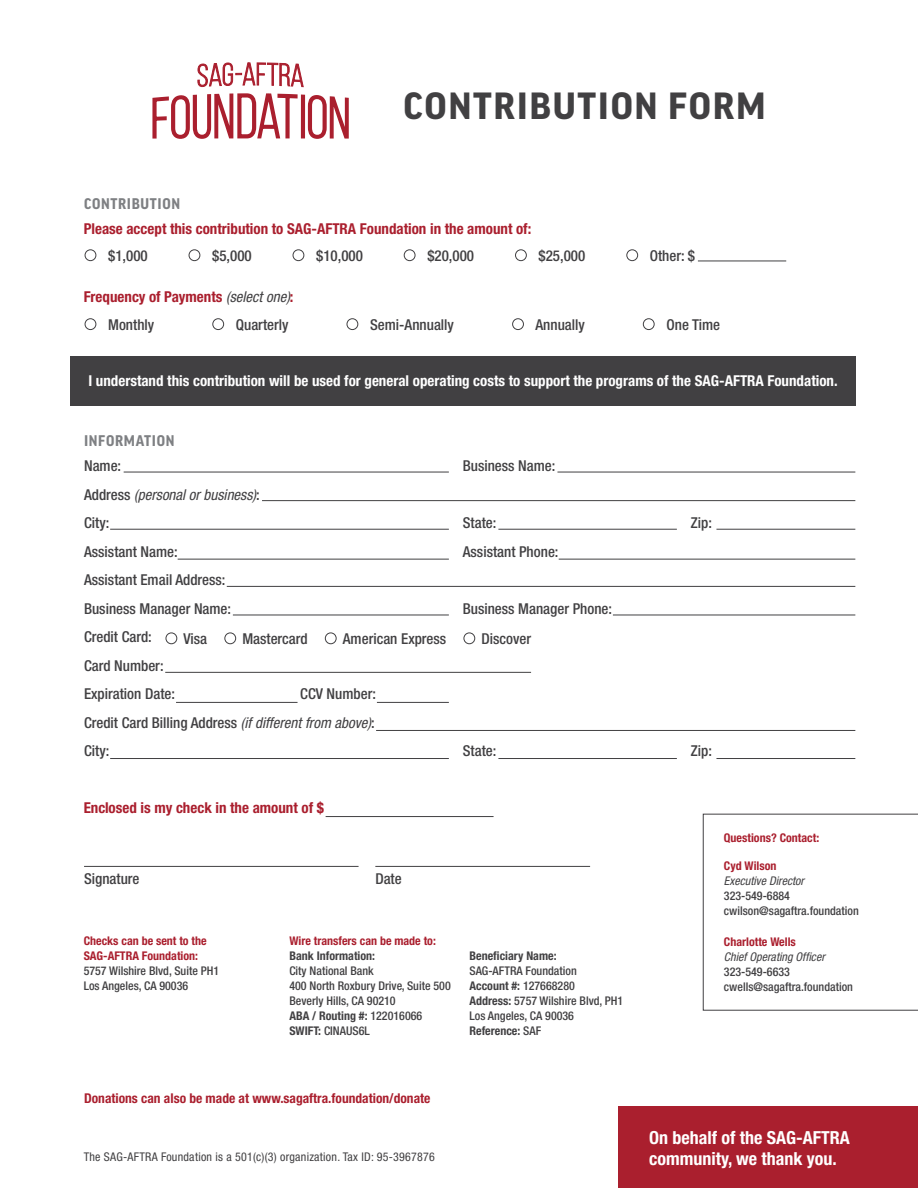
<style>
.page{position:relative;width:918px;height:1188px;background:#fff}
.page>*{position:absolute;margin:0;border:0;box-sizing:border-box;transform-origin:0 0}
.t1{font:700 40.5px "Good Headline Pro";letter-spacing:.04em;color:#414042}
.t2{font:700 condensed 18px/21.6px "Helvetica Neue LT Pro";color:#fff}
.t3{font:700 16.5px "Good Headline Pro Narr";letter-spacing:.04em;color:#7e8083}
.t4{font:500 condensed 15px/28.5px "Helvetica Neue LT Pro";color:#414042}
.t5{font:700 condensed 15px "Helvetica Neue LT Pro";color:#aa1f2e}
.t6{font:700 condensed 15px "Helvetica Neue LT Pro";color:#fff}
.t7{font:700 condensed 13.5px "Helvetica Neue LT Pro";color:#aa1f2e}
.t8{font:500 condensed 12px/15px "Helvetica Neue LT Pro";color:#414042}
.t9{font:700 condensed 12px/15px "Helvetica Neue LT Pro";color:#aa1f2e}
.t10{font:condensed 12px "Helvetica Neue LT Pro";letter-spacing:.02em;color:#414042}
.t11{font:italic condensed 12px "Helvetica Neue LT Pro";color:#414042}
.t12{font:700 condensed 12px "Helvetica Neue LT Pro";color:#414042}
.s1{font-weight:400;font-style:italic;color:#414042}
.s2{font-weight:400;font-style:italic}
.s3{font-weight:700}
</style>
<div class="page">
<svg style="left:703px;top:814px;width:215px;height:197px"></svg>
<div style="left:618px;top:1106px;width:300px;height:82px;background:#aa1f2e"></div>
<div style="left:70px;top:356px;width:785px;height:49px;background:#414042"></div>
<svg style="left:152px;top:63px;width:197px;height:76px"></svg>
<hr style="left:698px;top:261px;width:88px;height:1px;background:#414042">
<hr style="left:124px;top:472px;width:325px;height:1px;background:#414042">
<hr style="left:110px;top:529px;width:339px;height:1px;background:#414042">
<hr style="left:498px;top:529px;width:179px;height:1px;background:#414042">
<hr style="left:716px;top:529px;width:139px;height:1px;background:#414042">
<hr style="left:178px;top:559px;width:271px;height:1px;background:#414042">
<hr style="left:559px;top:559px;width:296px;height:1px;background:#414042">
<hr style="left:227px;top:586px;width:628px;height:1px;background:#414042">
<hr style="left:233px;top:615px;width:216px;height:1px;background:#414042">
<hr style="left:613px;top:615px;width:242px;height:1px;background:#414042">
<hr style="left:165px;top:672px;width:366px;height:1px;background:#414042">
<hr style="left:110px;top:758px;width:339px;height:1px;background:#414042">
<hr style="left:498px;top:758px;width:179px;height:1px;background:#414042">
<hr style="left:376px;top:730px;width:479px;height:1px;background:#414042">
<hr style="left:377px;top:702px;width:72px;height:1px;background:#414042">
<hr style="left:176px;top:702px;width:122px;height:1px;background:#414042">
<hr style="left:557px;top:472px;width:298px;height:1px;background:#414042">
<hr style="left:262px;top:500px;width:593px;height:1px;background:#414042">
<hr style="left:84px;top:866px;width:275px;height:1px;background:#414042">
<hr style="left:326px;top:816px;width:168px;height:1px;background:#414042">
<hr style="left:375px;top:866px;width:215px;height:1px;background:#414042">
<div style="left:85px;top:250px;width:11px;height:11px;border:1px solid #414042;border-radius:50%"></div>
<div style="left:85px;top:319px;width:11px;height:11px;border:1px solid #414042;border-radius:50%"></div>
<div style="left:166px;top:633px;width:11px;height:11px;border:1px solid #414042;border-radius:50%"></div>
<div style="left:225px;top:633px;width:11px;height:11px;border:1px solid #414042;border-radius:50%"></div>
<div style="left:325px;top:633px;width:11px;height:11px;border:1px solid #414042;border-radius:50%"></div>
<div style="left:464px;top:633px;width:11px;height:11px;border:1px solid #414042;border-radius:50%"></div>
<div style="left:213px;top:319px;width:11px;height:11px;border:1px solid #414042;border-radius:50%"></div>
<div style="left:347px;top:319px;width:11px;height:11px;border:1px solid #414042;border-radius:50%"></div>
<div style="left:512px;top:319px;width:12px;height:11px;border:1px solid #414042;border-radius:50%"></div>
<div style="left:643px;top:319px;width:11px;height:11px;border:1px solid #414042;border-radius:50%"></div>
<div style="left:189px;top:250px;width:11px;height:11px;border:1px solid #414042;border-radius:50%"></div>
<div style="left:293px;top:250px;width:11px;height:11px;border:1px solid #414042;border-radius:50%"></div>
<div style="left:404px;top:250px;width:11px;height:11px;border:1px solid #414042;border-radius:50%"></div>
<div style="left:515px;top:250px;width:12px;height:11px;border:1px solid #414042;border-radius:50%"></div>
<div style="left:627px;top:250px;width:11px;height:11px;border:1px solid #414042;border-radius:50%"></div>
<hr style="left:716px;top:758px;width:139px;height:1px;background:#414042">
<p class="t3" style="left:84px;top:196px;width:98px">CONTRIBUTION</p>
<h1 class="t1" style="left:403px;top:87px;width:364px">CONTRIBUTION FORM</h1>
<p class="t5" style="left:84px;top:220px;width:449px">Please accept this contribution to SAG-AFTRA Foundation in the amount of:</p>
<p class="t4" style="left:108px;top:241px;width:41px">$1,000</p>
<p class="t4" style="left:212px;top:241px;width:41px">$5,000</p>
<p class="t4" style="left:316px;top:241px;width:48px">$10,000</p>
<p class="t4" style="left:427px;top:241px;width:48px">$20,000</p>
<p class="t4" style="left:539px;top:241px;width:48px">$25,000</p>
<p class="t4" style="left:650px;top:241px;width:47px">Other: $</p>
<p class="t5" style="left:84px;top:288px;width:211px">Frequency of Payments <span class="s1">(select one)</span>:</p>
<p class="t4" style="left:108px;top:310px;width:48px">Monthly</p>
<p class="t4" style="left:236px;top:310px;width:54px">Quarterly</p>
<p class="t4" style="left:370px;top:310px;width:85px">Semi-Annually</p>
<p class="t4" style="left:536px;top:310px;width:51px">Annually</p>
<p class="t4" style="left:666px;top:310px;width:55px">One Time</p>
<p class="t6" style="left:88px;top:372px;width:751px">I understand this contribution will be used for general operating costs to support the programs of the SAG-AFTRA Foundation.</p>
<p class="t3" style="left:84px;top:433px;width:92px">INFORMATION</p>
<p class="t4" style="left:463px;top:452px;width:94px">Business Name:</p>
<p class="t4" style="left:84px;top:452px;width:292px">Name:<br>Address <span class="s2">(personal or business)</span>:<br>City:<br>Assistant Name:<br>Assistant Email Address:<br>Business Manager Name:<br>Credit Card:<br>Card Number:<br>Expiration Date:<br>Credit Card Billing Address <span class="s2">(if different from above)</span>:<br>City:</p>
<p class="t4" style="left:463px;top:509px;width:97px">State:<br>Assistant Phone:</p>
<p class="t4" style="left:463px;top:594px;width:151px">Business Manager Phone:</p>
<p class="t4" style="left:183px;top:624px;width:25px">Visa</p>
<p class="t4" style="left:242px;top:624px;width:67px">Mastercard</p>
<p class="t4" style="left:343px;top:624px;width:105px">American Express</p>
<p class="t4" style="left:481px;top:624px;width:51px">Discover</p>
<p class="t4" style="left:300px;top:680px;width:77px">CCV Number:</p>
<p class="t4" style="left:463px;top:737px;width:35px">State:</p>
<p class="t5" style="left:84px;top:799px;width:242px">Enclosed is my check in the amount of $</p>
<p class="t4" style="left:84px;top:864px;width:57px">Signature</p>
<p class="t4" style="left:375px;top:864px;width:28px">Date</p>
<p class="t9" style="left:84px;top:933px;width:125px">Checks can be sent to the<br>SAG-AFTRA Foundation:</p>
<p class="t8" style="left:84px;top:963px;width:137px">5757 Wilshire Blvd, Suite PH1<br>Los Angeles, CA 90036</p>
<p class="t9" style="left:289px;top:933px;width:148px">Wire transfers can be made to:</p>
<p class="t12" style="left:289px;top:948px;width:87px">Bank Information:</p>
<p class="t8" style="left:289px;top:963px;width:163px">City National Bank<br>400 North Roxbury Drive, Suite 500<br>Beverly Hills, CA 90210<br><span class="s3">ABA / Routing #:</span> 122016066<br><span class="s3">SWIFT:</span> CINAUS6L</p>
<p class="t12" style="left:470px;top:948px;width:89px">Beneficiary Name:</p>
<p class="t8" style="left:470px;top:963px;width:155px">SAG-AFTRA Foundation<br><span class="s3">Account #:</span> 127668280<br><span class="s3">Address:</span> 5757 Wilshire Blvd, PH1<br>Los Angeles, CA 90036<br><span class="s3">Reference:</span> SAF</p>
<p class="t7" style="left:84px;top:1090px;width:348px">Donations can also be made at www.sagaftra.foundation/donate</p>
<p class="t10" style="left:84px;top:1150px;width:353px">The SAG-AFTRA Foundation is a 501(c)(3) organization. Tax ID: 95-3967876</p>
<p class="t4" style="left:691px;top:509px;width:23px">Zip:</p>
<p class="t4" style="left:691px;top:737px;width:23px">Zip:</p>
<p class="t9" style="left:724px;top:830px;width:97px">Questions? Contact:</p>
<p class="t9" style="left:724px;top:858px;width:54px">Cyd Wilson</p>
<p class="t11" style="left:724px;top:874px;width:82px">Executive Director</p>
<p class="t8" style="left:724px;top:888px;width:136px">323-549-6884 cwilson@sagaftra.foundation</p>
<p class="t9" style="left:724px;top:934px;width:73px">Charlotte Wells</p>
<p class="t11" style="left:724px;top:949px;width:102px">Chief Operating Officer</p>
<p class="t8" style="left:724px;top:964px;width:131px">323-549-6633 cwells@sagaftra.foundation</p>
<p class="t2" style="left:649px;top:1126px;width:202px">On behalf of the SAG-AFTRA community, we thank you.</p>
</div>
